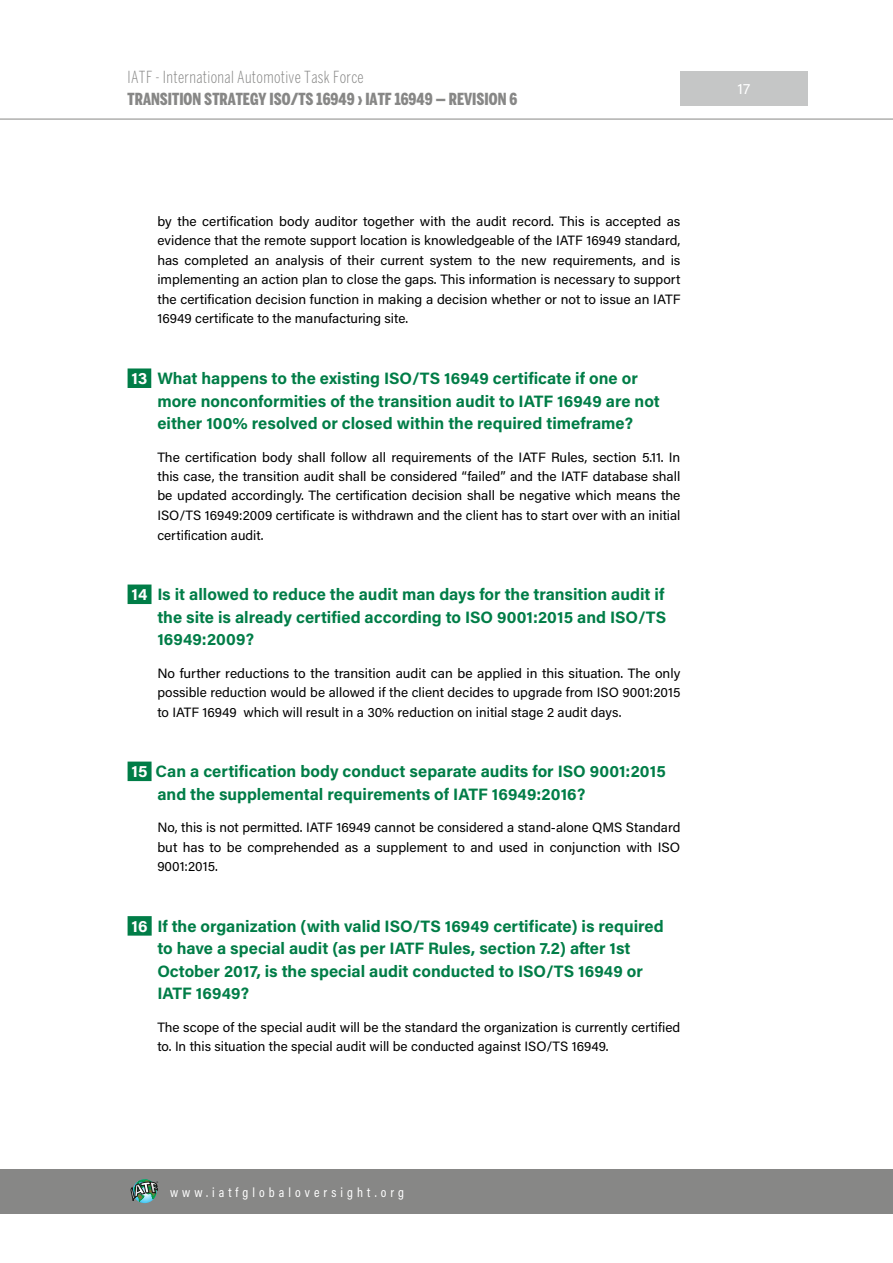
<style>
.page{position:relative;width:893px;height:1263px;background:#fff}
.page>*{position:absolute;margin:0;border:0;box-sizing:border-box;transform-origin:0 0}
.t1{font:700 16.5px/22.5px "Acumin Pro";color:#007d47}
.t2{font:900 extra-condensed 16.5px "Benton Sans";color:#878786}
.t3{font:300 extra-condensed 16.5px "Benton Sans";letter-spacing:.02em;color:#878786}
.t4{font:15px "Acumin Pro";color:#fff}
.t5{font:13.5px/19.5px "Acumin Pro";color:#000;text-align:justify}
.t6{font:13.5px "Acumin Pro Cond";letter-spacing:.3em;color:#fff}
.t7{font:300 2.25px "Helvetica Neue";color:#000}
.s1{color:#fff}
</style>
<div class="page">
<div style="left:0;top:1170px;width:893px;height:44px;background:#878786"></div>
<hr style="left:0;top:119px;width:893px;height:1px;background:#878786">
<div style="left:680px;top:71px;width:127px;height:34px;background:#c5c6c6"></div>
<svg style="left:131px;top:1179px;width:27px;height:24px"></svg>
<div style="left:128px;top:368px;width:23px;height:20px;background:#007d47"></div>
<div style="left:128px;top:584px;width:23px;height:20px;background:#007d47"></div>
<div style="left:128px;top:761px;width:24px;height:20px;background:#007d47"></div>
<div style="left:128px;top:916px;width:24px;height:20px;background:#007d47"></div>
<p class="t3" style="left:128px;top:67px;width:238px">IATF - International Automotive Task Force</p>
<p class="t2" style="left:128px;top:90px;width:391px">TRANSITION STRATEGY ISO/TS 16949 › IATF 16949 — REVISION 6</p>
<p class="t5" style="left:157px;top:211px;width:525px">by the certification body auditor together with the audit record. This is accepted as evidence that the remote support location is knowledgeable of the IATF 16949 standard, has completed an analysis of their current system to the new requirements, and is implementing an action plan to close the gaps. This information is necessary to support the certification decision function in making a decision whether or not to issue an IATF 16949 certificate to the manufacturing site.</p>
<p class="t1" style="left:157px;top:366px;width:504px;text-indent:-26px"><span class="s1">13</span> What happens to the existing ISO/TS 16949 certificate if one or more nonconformities of the transition audit to IATF 16949 are not either 100% resolved or closed within the required timeframe?</p>
<p class="t5" style="left:157px;top:446px;width:525px">The certification body shall follow all requirements of the IATF Rules, section 5.11. In this case, the transition audit shall be considered “failed” and the IATF database shall be updated accordingly. The certification decision shall be negative which means the ISO/TS 16949:2009 certificate is withdrawn and the client has to start over with an initial certification audit.</p>
<p class="t1" style="left:157px;top:582px;width:510px;text-align:justify;text-indent:-26px"><span class="s1">14</span> Is it allowed to reduce the audit man days for the transition audit if the site is already certified according to ISO 9001:2015 and ISO/TS 16949:2009?</p>
<p class="t5" style="left:157px;top:662px;width:525px">No further reductions to the transition audit can be applied in this situation. The only possible reduction would be allowed if the client decides to upgrade from ISO 9001:2015 to IATF 16949 which will result in a 30% reduction on initial stage 2 audit days.</p>
<p class="t1" style="left:157px;top:759px;width:510px;text-indent:-26px"><span class="s1">15</span> Can a certification body conduct separate audits for ISO 9001:2015 and the supplemental requirements of IATF 16949:2016?</p>
<p class="t5" style="left:157px;top:817px;width:525px">No, this is not permitted. IATF 16949 cannot be considered a stand-alone QMS Standard but has to be comprehended as a supplement to and used in conjunction with ISO 9001:2015.</p>
<p class="t1" style="left:157px;top:914px;width:508px;text-indent:-26px"><span class="s1">16</span> If the organization (with valid ISO/TS 16949 certificate) is required to have a special audit (as per IATF Rules, section 7.2) after 1st October 2017, is the special audit conducted to ISO/TS 16949 or IATF 16949?</p>
<p class="t5" style="left:157px;top:1017px;width:525px">The scope of the special audit will be the standard the organization is currently certified to. In this situation the special audit will be conducted against ISO/TS 16949.</p>
<p class="t7" style="left:157px;top:1180px;width:3px">®</p>
<p class="t6" style="left:170px;top:1184px;width:235px">www.iatfglobaloversight.org</p>
<p class="t4" style="left:737px;top:78px;width:14px">17</p>
</div>
